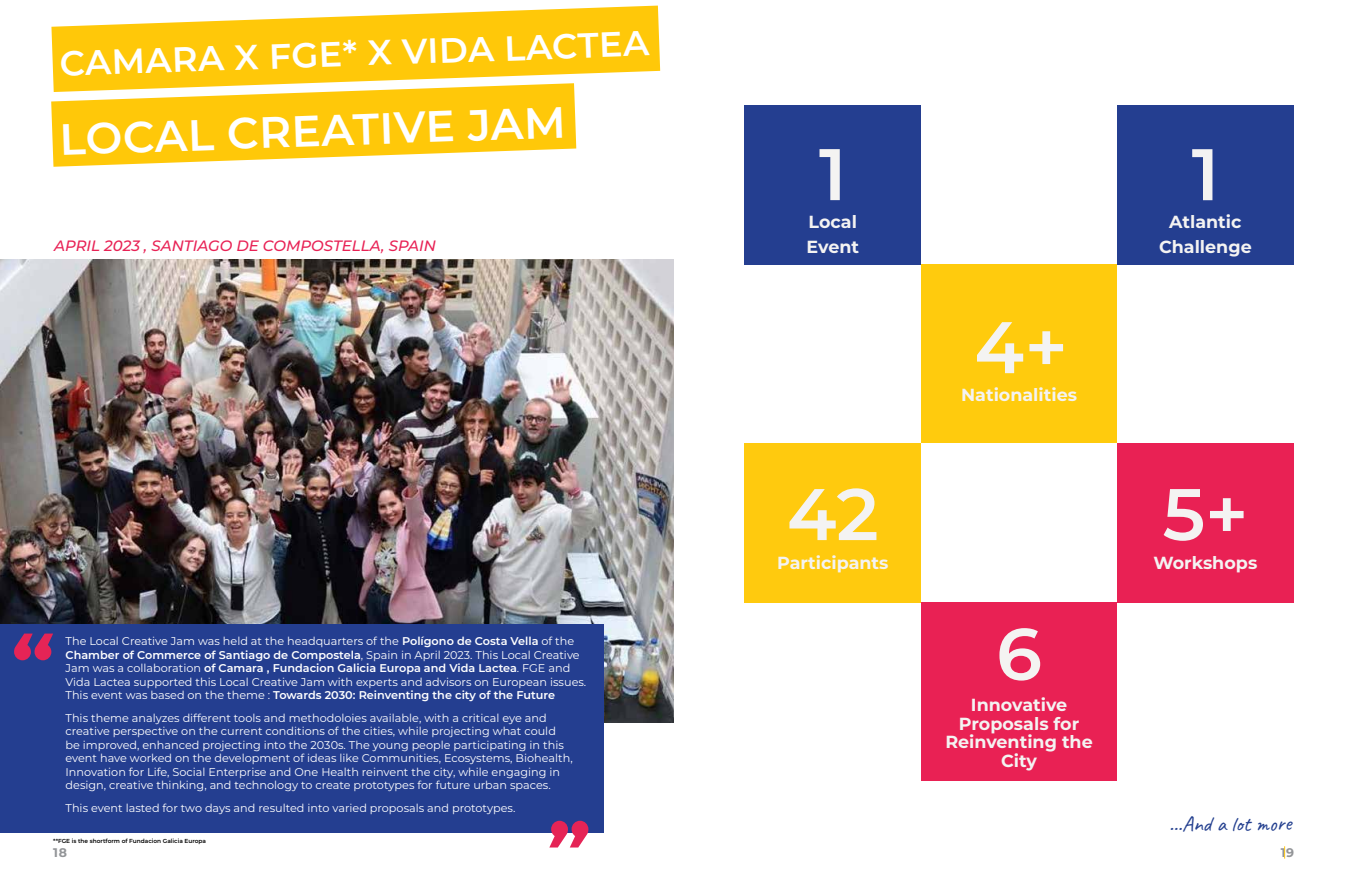
<style>
.page{position:relative;width:1347px;height:886px;background:#fff}
.page>*{position:absolute;margin:0;border:0;box-sizing:border-box;transform-origin:0 0}
.t1{font:600 72.88px "Montserrat";color:#f4f3f2}
.t2{font:600 43.75px "Montserrat";color:#fff}
.t3{font:600 35px "Montserrat";color:#fff}
.t4{font:21.88px "Caveat";color:#24408f}
.t5{font:700 17.5px/18.8px "Montserrat";color:#f4f3f2;text-align:center}
.t6{font:italic 500 15px "Montserrat";color:#e82255}
.t7{font:700 12.5px "Montserrat";color:#939598}
.t8{font:11.25px/13.5px "Montserrat";color:#fff}
.t9{font:600 5.88px "Montserrat";color:#000}
.s1{font-weight:600}
</style>
<div class="page">
<img style="left:0;top:260px;width:673px;height:462px">
<svg style="left:51px;top:6px;width:609px;height:77px;fill:#ffc809"></svg>
<svg style="left:51px;top:83px;width:525px;height:84px"></svg>
<div style="left:744px;top:106px;width:177px;height:159px;background:#243e90"></div>
<div style="left:744px;top:443px;width:177px;height:159px;background:#ffca0e"></div>
<div style="left:1117px;top:106px;width:176px;height:159px;background:#243e90"></div>
<div style="left:1117px;top:443px;width:176px;height:159px;background:#e92154"></div>
<div style="left:921px;top:265px;width:196px;height:178px;background:#ffcb0d"></div>
<div style="left:921px;top:602px;width:196px;height:178px;background:#e92154"></div>
<svg style="left:1284px;top:846px;width:1px;height:12px"></svg>
<div style="left:0;top:625px;width:603px;height:208px;background:#243e90"></div>
<svg style="left:14px;top:633px;width:39px;height:27px"></svg>
<svg style="left:549px;top:821px;width:39px;height:26px"></svg>
<h3 class="t3" style="left:59px;top:39px;width:591px;rotate:-2deg">CAMARA X FGE* X VIDA LACTEA</h3>
<h2 class="t2" style="left:59px;top:108px;width:508px;rotate:-2deg">LOCAL CREATIVE JAM</h2>
<h3 class="t6" style="left:54px;top:235px;width:383px">APRIL 2023 , SANTIAGO DE COMPOSTELLA, SPAIN</h3>
<p class="t8" style="left:66px;top:634px;width:522px">The Local Creative Jam was held at the headquarters of the <span class="s1">Polígono de Costa Vella</span> of the <span class="s1">Chamber of Commerce of Santiago de Compostela</span>, Spain in April 2023. This Local Creative Jam was a collaboration <span class="s1">of Camara , Fundacion Galicia Europa and Vida Lactea</span>. FGE and Vida Lactea supported this Local Creative Jam with experts and advisors on European issues.<br>This event was based on the theme : <span class="s1">Towards 2030: Reinventing the city of the Future</span></p>
<p class="t8" style="left:66px;top:711px;width:508px">This theme analyzes different tools and methodoloies available, with a critical eye and creative perspective on the current conditions of the cities, while projecting what could be improved, enhanced projecting into the 2030s. The young people participating in this event have worked on the development of ideas like Communities, Ecosystems, Biohealth, Innovation for Life, Social Enterprise and One Health reinvent the city, while engaging in design, creative thinking, and technology to create prototypes for future urban spaces.</p>
<p class="t8" style="left:66px;top:801px;width:451px">This event lasted for two days and resulted into varied proposals and prototypes.</p>
<p class="t9" style="left:53px;top:836px;width:154px">**FGE is the shortform of Fundacion Galicia Europa</p>
<h1 class="t1" style="left:819px;top:123px;width:29px">1</h1>
<h1 class="t1" style="left:1191px;top:123px;width:29px">1</h1>
<h3 class="t5" style="left:806px;top:208px;width:54px;line-height:25px;text-align:left">Local<br>Event</h3>
<h3 class="t5" style="left:1159px;top:208px;width:94px;line-height:25px">Atlantic<br>Challenge</h3>
<h1 class="t1" style="left:974px;top:296px;width:95px">4+</h1>
<h1 class="t1" style="left:787px;top:462px;width:93px">42</h1>
<h3 class="t5" style="left:961px;top:384px;width:117px">Nationalities</h3>
<h1 class="t1" style="left:1162px;top:462px;width:87px">5+</h1>
<h3 class="t5" style="left:777px;top:552px;width:113px">Participants</h3>
<h3 class="t5" style="left:1153px;top:552px;width:105px">Workshops</h3>
<h1 class="t1" style="left:996px;top:602px;width:47px">6</h1>
<h1 class="t1" style="left:936px;top:635px;width:140px">90+</h1>
<h3 class="t5" style="left:945px;top:694px;width:149px">Innovative<br>Proposals for<br>Reinventing the<br>City</h3>
<h3 class="t4" style="left:1169px;top:810px;width:124px">...And a lot more</h3>
<p class="t7" style="left:53px;top:843px;width:15px">18</p>
<p class="t7" style="left:1280px;top:843px;width:15px">19</p>
</div>
